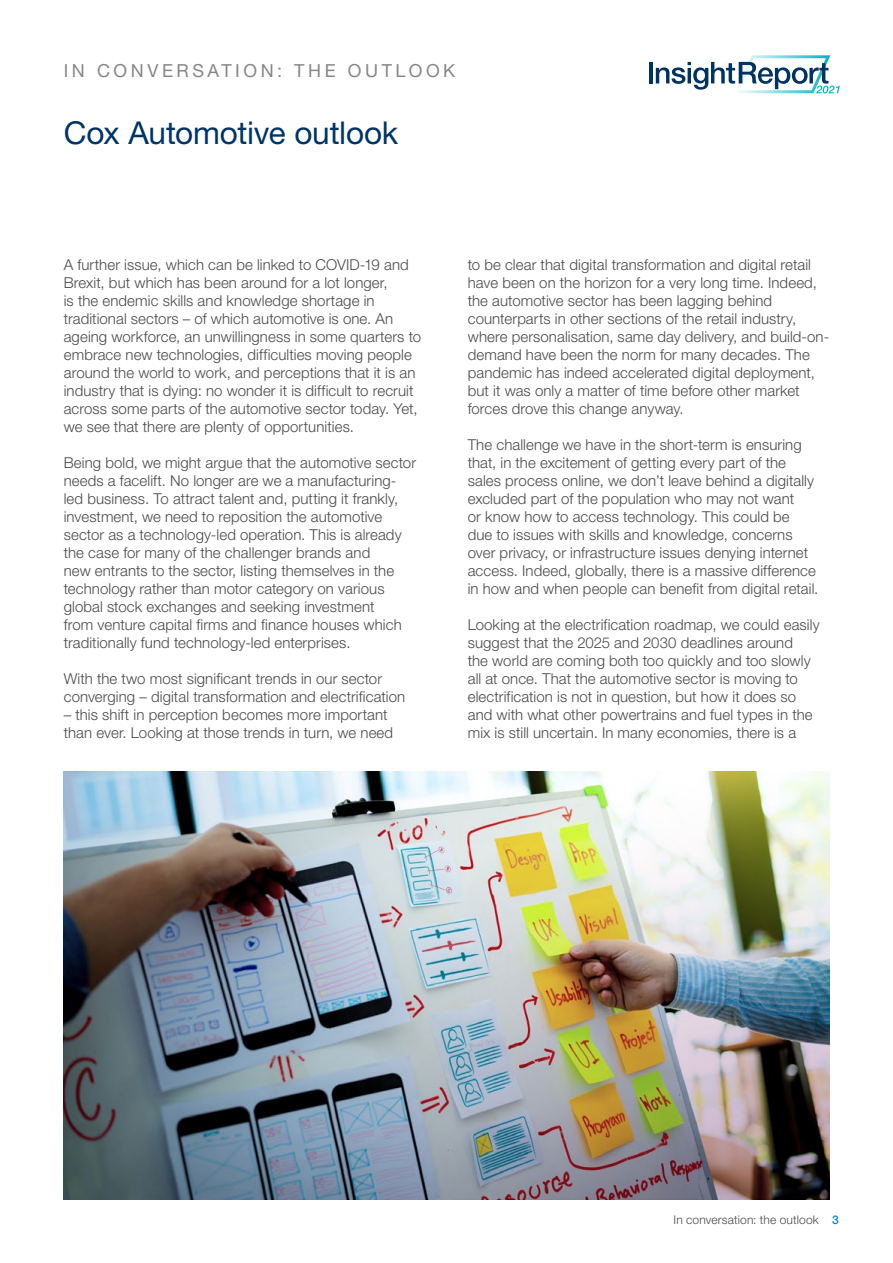
<style>
.page{position:relative;width:893px;height:1263px;background:#fff}
.page>*{position:absolute;margin:0;border:0;box-sizing:border-box;transform-origin:0 0}
.t1{font:31.5px "Helvetica Neue LT Std";letter-spacing:-.01em;color:#003466}
.t2{font:18px "Helvetica Neue LT Std";letter-spacing:.195em;color:#878787}
.t3{font:300 15px/18px "Helvetica Neue LT Std";letter-spacing:.005em;color:#4a4a4a}
.t4{font:300 12px "Helvetica Neue LT Std";letter-spacing:.015em;color:#4a4a4a}
.s1{font-weight:500;color:#0585c8}
</style>
<div class="page">
<img style="left:64px;top:772px;width:765px;height:427px">
<hr style="left:649px;top:62px;width:3px;height:21px;background:#003362">
<svg style="left:656px;top:55px;width:184px;height:38px"></svg>
<p class="t2" style="left:64px;top:59px;width:393px">IN CONVERSATION: THE OUTLOOK</p>
<h1 class="t1" style="left:64px;top:114px;width:336px">Cox Automotive outlook</h1>
<p class="t3" style="left:64px;top:255px;width:359px">A further issue, which can be linked to COVID-19 and Brexit, but which has been around for a lot longer,<br>is the endemic skills and knowledge shortage in traditional sectors – of which automotive is one. An ageing workforce, an unwillingness in some quarters to embrace new technologies, difficulties moving people around the world to work, and perceptions that it is an industry that is dying: no wonder it is difficult to recruit across some parts of the automotive sector today. Yet, we see that there are plenty of opportunities.</p>
<p class="t3" style="left:64px;top:453px;width:354px">Being bold, we might argue that the automotive sector needs a facelift. No longer are we a manufacturing&shy;led business. To attract talent and, putting it frankly, investment, we need to reposition the automotive sector as a technology-led operation. This is already the case for many of the challenger brands and<br>new entrants to the sector, listing themselves in the technology rather than motor category on various global stock exchanges and seeking investment<br>from venture capital firms and finance houses which traditionally fund technology-led enterprises.</p>
<p class="t3" style="left:64px;top:669px;width:343px">With the two most significant trends in our sector converging – digital transformation and electrification</p>
<p class="t3" style="left:64px;top:705px;width:331px">– this shift in perception becomes more important than ever. Looking at those trends in turn, we need</p>
<p class="t3" style="left:468px;top:255px;width:363px">to be clear that digital transformation and digital retail have been on the horizon for a very long time. Indeed, the automotive sector has been lagging behind counterparts in other sections of the retail industry, where personalisation, same day delivery, and build-on&shy;demand have been the norm for many decades. The pandemic has indeed accelerated digital deployment, but it was only a matter of time before other market forces drove this change anyway.</p>
<p class="t3" style="left:468px;top:435px;width:352px">The challenge we have in the short-term is ensuring that, in the excitement of getting every part of the sales process online, we don’t leave behind a digitally excluded part of the population who may not want<br>or know how to access technology. This could be<br>due to issues with skills and knowledge, concerns over privacy, or infrastructure issues denying internet access. Indeed, globally, there is a massive difference in how and when people can benefit from digital retail.</p>
<p class="t3" style="left:468px;top:615px;width:353px">Looking at the electrification roadmap, we could easily suggest that the 2025 and 2030 deadlines around<br>the world are coming both too quickly and too slowly all at once. That the automotive sector is moving to electrification is not in question, but how it does so and with what other powertrains and fuel types in the mix is still uncertain. In many economies, there is a</p>
<p class="t4" style="left:673px;top:1212px;width:167px">In conversation: the outlook <span class="s1">3</span></p>
</div>
